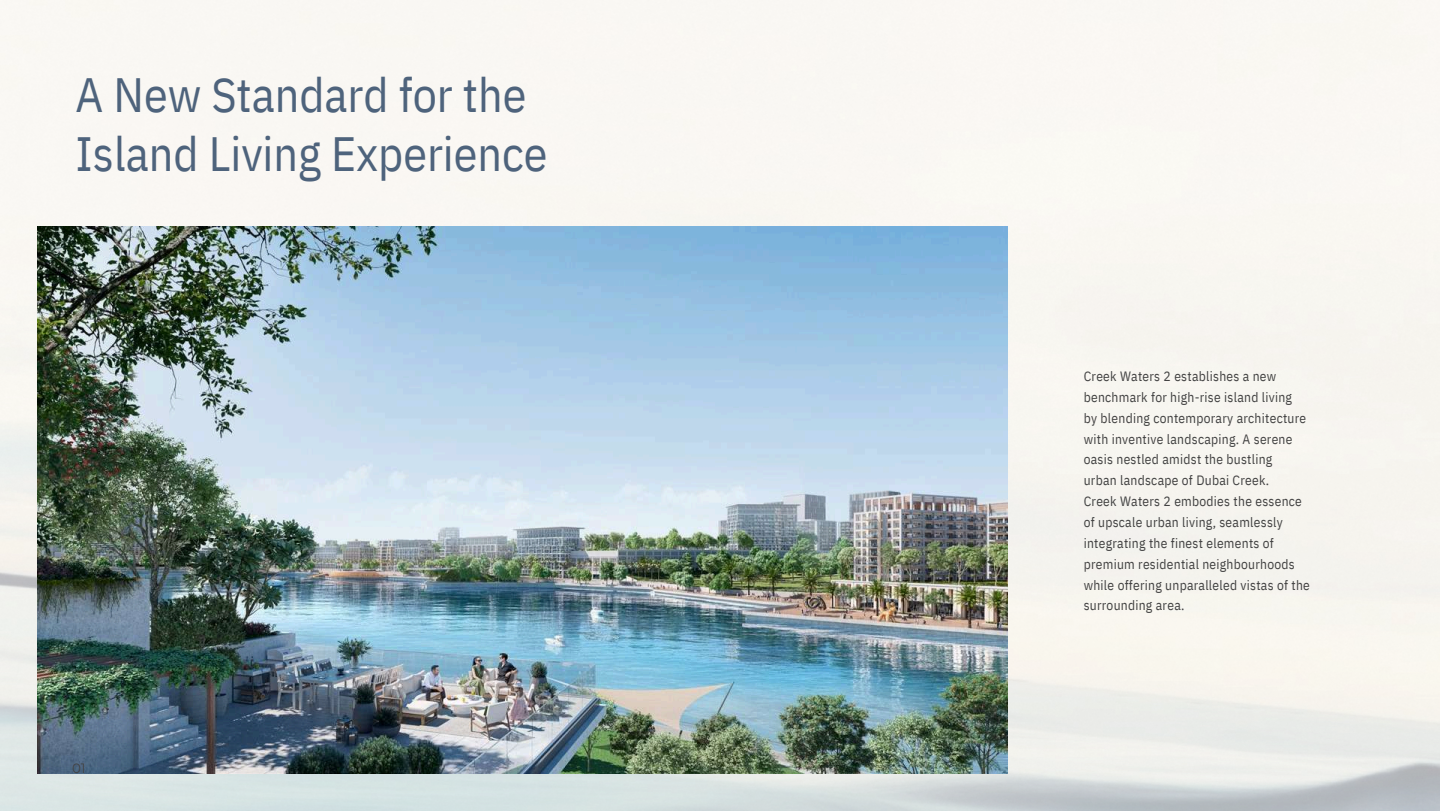
<style>
.page{position:relative;width:1440px;height:811px;background:#fff}
.page>*{position:absolute;margin:0;border:0;box-sizing:border-box;transform-origin:0 0}
.t1{font:48px/58.5px "IBM Plex Sans Cond";color:#4e637c}
.t2{font:13.5px/20.9px "IBM Plex Sans Cond";letter-spacing:.02em;color:#424242}
.t3{font:13.5px "Montserrat";color:#424242}
</style>
<div class="page">
<img style="left:0;top:0;width:1440px;height:810px">
<img style="left:38px;top:226px;width:970px;height:546px">
<h1 class="t1" style="left:76px;top:65px;width:474px">A New Standard for the<br>Island Living Experience</h1>
<p class="t3" style="left:72px;top:759px;width:15px">01</p>
<p class="t2" style="left:1084px;top:365px;width:228px">Creek Waters 2 establishes a new benchmark for high-rise island living<br>by blending contemporary architecture with inventive landscaping. A serene oasis nestled amidst the bustling<br>urban landscape of Dubai Creek.<br>Creek Waters 2 embodies the essence of upscale urban living, seamlessly integrating the finest elements of premium residential neighbourhoods while offering unparalleled vistas of the surrounding area.</p>
</div>
